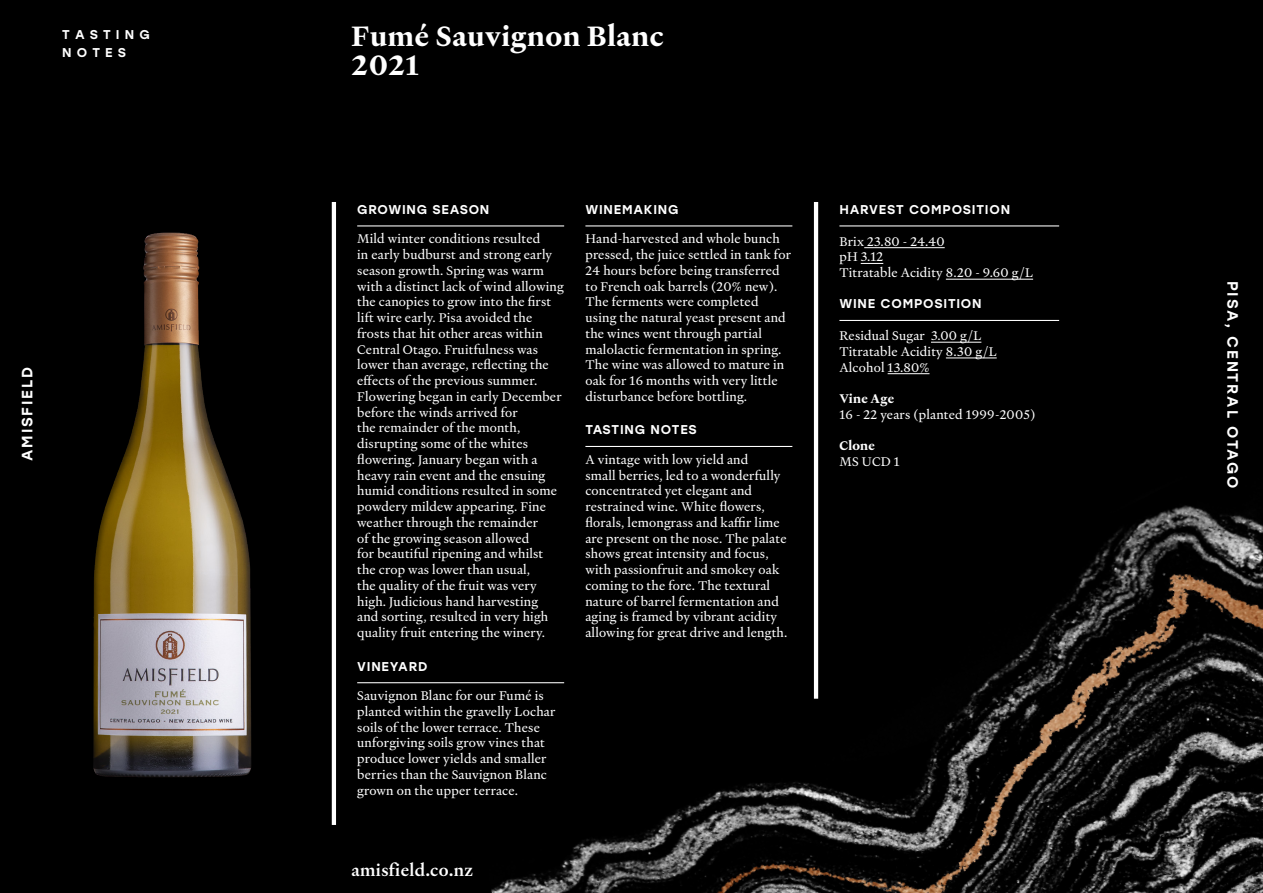
<style>
.page{position:relative;width:1263px;height:893px;background:#000}
.page>*{position:absolute;margin:0;border:0;box-sizing:border-box;transform-origin:0 0}
.t1{font:700 30px "Heldane Text";letter-spacing:.02em;color:#fff}
.t2{font:500 18px "Heldane Text";letter-spacing:.02em;color:#fff}
.t3{font:500 15px "Stolzl";letter-spacing:.12em;color:#fff}
.t4{font:13.5px/15.8px "Heldane Text";letter-spacing:.015em;color:#fff}
.t5{font:700 13.5px "Heldane Text";letter-spacing:.015em;color:#fff}
.t6{font:500 12.75px/18px "Stolzl";letter-spacing:.06em;color:#fff}
</style>
<div class="page">
<img style="left:382px;top:261px;width:881px;height:632px">
<hr style="left:839px;top:225px;width:220px;height:1px;background:#fff">
<hr style="left:864px;top:247px;width:81px;height:1px;background:#fff">
<svg style="left:861px;top:263px;width:22px;height:1px"></svg>
<hr style="left:946px;top:279px;width:87px;height:1px;background:#fff">
<hr style="left:839px;top:320px;width:220px;height:1px;background:#fff">
<hr style="left:931px;top:342px;width:50px;height:1px;background:#fff">
<hr style="left:946px;top:357px;width:51px;height:1px;background:#fff">
<hr style="left:888px;top:373px;width:41px;height:1px;background:#fff">
<hr style="left:357px;top:225px;width:207px;height:1px;background:#fff">
<hr style="left:357px;top:682px;width:207px;height:1px;background:#fff">
<hr style="left:585px;top:225px;width:207px;height:1px;background:#fff">
<hr style="left:585px;top:446px;width:207px;height:1px;background:#fff">
<hr style="left:814px;top:202px;width:4px;height:497px;background:#fff">
<hr style="left:332px;top:202px;width:4px;height:623px;background:#fff">
<img style="left:93px;top:232px;width:159px;height:545px">
<p class="t6" style="left:62px;top:25px;width:89px">T A S T I N G<br>N O T E S</p>
<p class="t3" style="left:17px;top:461px;width:95px;rotate:-90deg">AMISFIELD</p>
<p class="t1" style="left:351px;top:17px;width:314px">Fumé Sauvignon Blanc</p>
<p class="t1" style="left:351px;top:45px;width:69px">2021</p>
<p class="t6" style="left:357px;top:200px;width:134px">GROWING SEASON</p>
<p class="t4" style="left:357px;top:231px;width:208px">Mild winter conditions resulted<br>in early budburst and strong early season growth. Spring was warm with a distinct lack of wind allowing the canopies to grow into the first lift wire early. Pisa avoided the frosts that hit other areas within<br>Central Otago. Fruitfulness was lower than average, reflecting the effects of the previous summer.<br>Flowering began in early December before the winds arrived for<br>the remainder of the month, disrupting some of the whites flowering. January began with a heavy rain event and the ensuing humid conditions resulted in some powdery mildew appearing. Fine weather through the remainder<br>of the growing season allowed<br>for beautiful ripening and whilst the crop was lower than usual,<br>the quality of the fruit was very high. Judicious hand harvesting<br>and sorting, resulted in very high quality fruit entering the winery.</p>
<p class="t6" style="left:357px;top:657px;width:72px">VINEYARD</p>
<p class="t4" style="left:357px;top:687px;width:200px">Sauvignon Blanc for our Fumé is planted within the gravelly Lochar soils of the lower terrace. These unforgiving soils grow vines that produce lower yields and smaller berries than the Sauvignon Blanc grown on the upper terrace.</p>
<p class="t6" style="left:585px;top:200px;width:95px">WINEMAKING</p>
<p class="t4" style="left:585px;top:231px;width:207px">Hand-harvested and whole bunch pressed, the juice settled in tank for<br>24 hours before being transferred to French oak barrels (20% new).<br>The ferments were completed using the natural yeast present and the wines went through partial malolactic fermentation in spring.<br>The wine was allowed to mature in oak for 16 months with very little disturbance before bottling.</p>
<p class="t6" style="left:585px;top:420px;width:113px">TASTING NOTES</p>
<p class="t4" style="left:585px;top:451px;width:203px">A vintage with low yield and<br>small berries, led to a wonderfully concentrated yet elegant and restrained wine. White flowers, florals, lemongrass and kaffir lime are present on the nose. The palate shows great intensity and focus, with passionfruit and smokey oak coming to the fore. The textural nature of barrel fermentation and aging is framed by vibrant acidity allowing for great drive and length.</p>
<p class="t2" style="left:351px;top:858px;width:123px">amisfield.co.nz</p>
<p class="t6" style="left:839px;top:200px;width:172px">HARVEST COMPOSITION</p>
<p class="t4" style="left:839px;top:233px;width:107px">Brix 23.80 - 24.40</p>
<p class="t4" style="left:839px;top:249px;width:45px">pH 3.12</p>
<p class="t4" style="left:839px;top:264px;width:195px">Titratable Acidity 8.20 - 9.60 g/L</p>
<p class="t6" style="left:839px;top:294px;width:144px">WINE COMPOSITION</p>
<p class="t4" style="left:839px;top:327px;width:143px">Residual Sugar 3.00 g/L</p>
<p class="t4" style="left:839px;top:343px;width:159px">Titratable Acidity 8.30 g/L</p>
<p class="t4" style="left:839px;top:359px;width:92px">Alcohol 13.80%</p>
<p class="t5" style="left:839px;top:390px;width:56px">Vine Age</p>
<p class="t4" style="left:839px;top:406px;width:198px">16 - 22 years (planted 1999-2005)</p>
<p class="t5" style="left:839px;top:437px;width:37px">Clone</p>
<p class="t4" style="left:839px;top:453px;width:62px">MS UCD 1</p>
<p class="t3" style="left:1243px;top:281px;width:209px;rotate:90deg">PISA, CENTRAL OTAGO</p>
</div>
